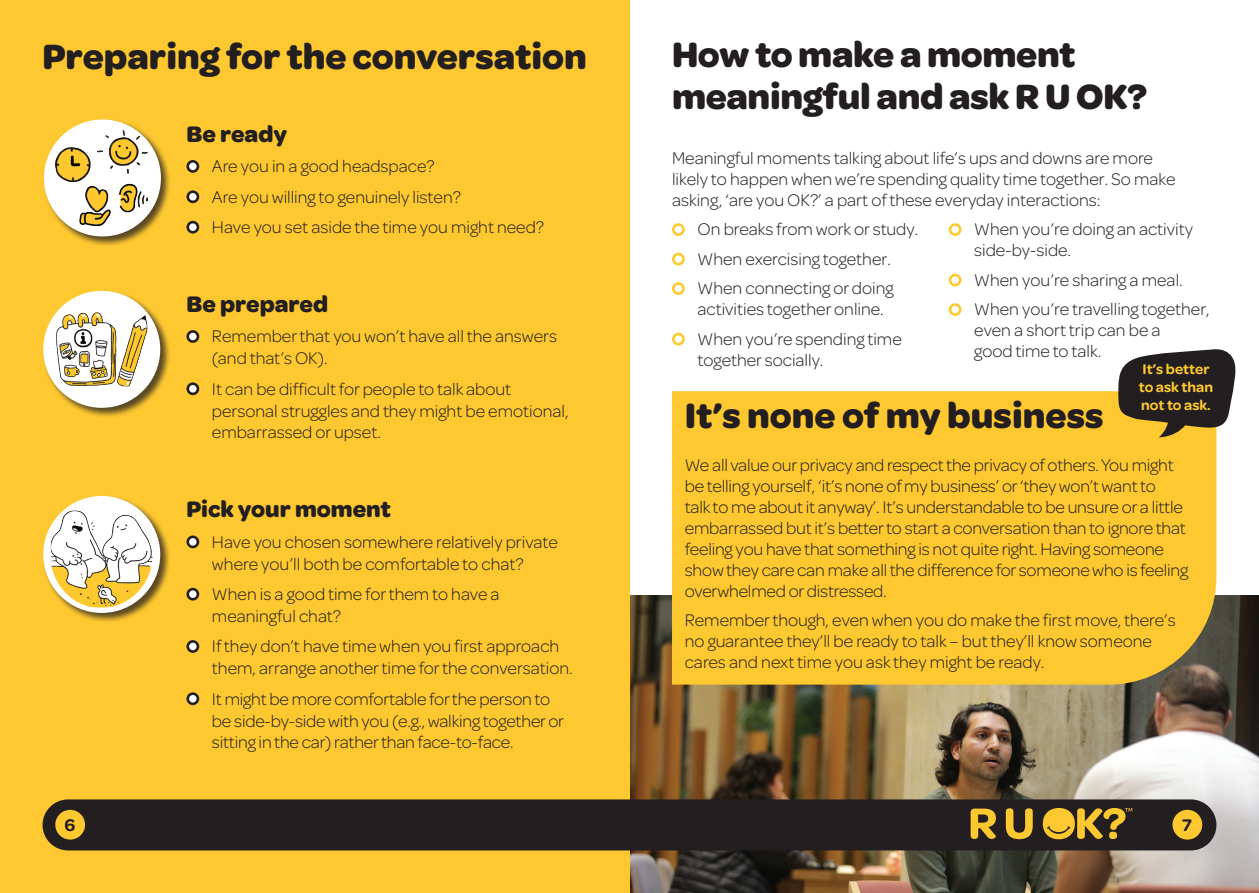
<style>
.page{position:relative;width:1259px;height:893px;background:#fff}
.page>*{position:absolute;margin:0;border:0;box-sizing:border-box;transform-origin:0 0}
.Headline{font:700 37.5px/42px "Omnes";letter-spacing:-.01em;color:#231f20}
.Mini_Header{font:700 24px "Omnes";color:#231f20}
.Body_Copy{font:300 18px/21px "Omnes";color:#231f20}
.t1{font:600 18px "Omnes";color:#231f20}
.Sub_Head{font:600 15px/18px "Omnes";color:#fec830}
</style>
<div class="page">
<img style="left:629px;top:595px;width:630px;height:298px">
<div style="left:0;top:0;width:629px;height:893px;background:#fec830"></div>
<svg style="left:186px;top:160px;width:13px;height:13px"></svg>
<svg style="left:186px;top:190px;width:13px;height:13px"></svg>
<svg style="left:186px;top:221px;width:13px;height:13px"></svg>
<svg style="left:186px;top:330px;width:13px;height:13px"></svg>
<svg style="left:186px;top:382px;width:13px;height:13px"></svg>
<svg style="left:186px;top:535px;width:13px;height:13px"></svg>
<svg style="left:186px;top:588px;width:13px;height:13px"></svg>
<svg style="left:186px;top:640px;width:13px;height:13px"></svg>
<svg style="left:186px;top:692px;width:13px;height:13px"></svg>
<svg style="left:672px;top:223px;width:13px;height:13px"></svg>
<svg style="left:672px;top:253px;width:13px;height:12px"></svg>
<svg style="left:672px;top:282px;width:13px;height:13px"></svg>
<svg style="left:672px;top:333px;width:13px;height:12px"></svg>
<svg style="left:948px;top:223px;width:13px;height:13px"></svg>
<svg style="left:948px;top:274px;width:13px;height:12px"></svg>
<svg style="left:948px;top:303px;width:13px;height:13px"></svg>
<div style="left:43px;top:119px;width:128px;height:128px;background:#231f20;opacity:.75"></div>
<div style="left:44px;top:119px;width:117px;height:117px;background:#fff;border-radius:50%"></div>
<img style="left:56px;top:130px;width:92px;height:96px">
<div style="left:42px;top:290px;width:128px;height:128px;background:#231f20;opacity:.75"></div>
<div style="left:43px;top:291px;width:117px;height:117px;background:#fff;border-radius:50%"></div>
<img style="left:56px;top:312px;width:91px;height:74px">
<div style="left:42px;top:495px;width:128px;height:128px;background:#231f20;opacity:.75"></div>
<div style="left:43px;top:496px;width:117px;height:117px;background:#fff;border-radius:50%"></div>
<img style="left:51px;top:511px;width:102px;height:96px">
<div style="left:672px;top:391px;width:544px;height:294px;background:#fec830"></div>
<svg style="left:1118px;top:349px;width:118px;height:88px;background:#564d3a"></svg>
<div style="left:43px;top:799px;width:1173px;height:51px;background:#231f20;border-radius:26px"></div>
<div style="left:55px;top:810px;width:30px;height:30px;background:#fec830;border-radius:50%"></div>
<div style="left:1172px;top:810px;width:30px;height:30px;background:#fec830;border-radius:50%"></div>
<svg style="left:970px;top:808px;width:26px;height:31px"></svg>
<svg style="left:1006px;top:808px;width:26px;height:31px"></svg>
<svg style="left:1042px;top:808px;width:90px;height:31px"></svg>
<p class="Headline" style="left:43px;top:33px;width:546px">Preparing for the conversation</p>
<p class="Mini_Header" style="left:186px;top:116px;width:102px">Be ready</p>
<p class="Body_Copy" style="left:212px;top:155px;width:224px">Are you in a good headspace?</p>
<p class="Body_Copy" style="left:212px;top:185px;width:250px">Are you willing to genuinely listen?</p>
<p class="Body_Copy" style="left:212px;top:216px;width:334px">Have you set aside the time you might need?</p>
<p class="Mini_Header" style="left:186px;top:286px;width:143px">Be prepared</p>
<p class="Body_Copy" style="left:212px;top:324px;width:347px;line-height:21.9px">Remember that you won’t have all the answers (and that’s OK).</p>
<p class="Body_Copy" style="left:212px;top:377px;width:358px;line-height:21.9px">It can be difficult for people to talk about personal struggles and they might be emotional, embarrassed or upset.</p>
<p class="Mini_Header" style="left:186px;top:492px;width:206px">Pick your moment</p>
<p class="Body_Copy" style="left:212px;top:530px;width:347px;line-height:21.9px">Have you chosen somewhere relatively private where you’ll both be comfortable to chat?</p>
<p class="Body_Copy" style="left:212px;top:582px;width:289px;line-height:21.9px">When is a good time for them to have a meaningful chat?</p>
<p class="Body_Copy" style="left:212px;top:634px;width:362px;line-height:21.9px">If they don’t have time when you first approach them, arrange another time for the conversation.</p>
<p class="Body_Copy" style="left:212px;top:687px;width:354px;line-height:21.9px">It might be more comfortable for the person to be side-by-side with you (e.g., walking together or sitting in the car) rather than face-to-face.</p>
<p class="Headline" style="left:672px;top:31px;width:476px">How to make a moment meaningful and ask R U OK?</p>
<p class="Body_Copy" style="left:672px;top:146px;width:505px">Meaningful moments talking about life’s ups and downs are more likely to happen when we’re spending quality time together. So make asking, ‘are you OK?’ a part of these everyday interactions:</p>
<p class="Body_Copy" style="left:697px;top:218px;width:222px">On breaks from work or study.</p>
<p class="Body_Copy" style="left:697px;top:247px;width:195px">When exercising together.</p>
<p class="Body_Copy" style="left:697px;top:277px;width:198px">When connecting or doing activities together online.</p>
<p class="Body_Copy" style="left:697px;top:327px;width:206px">When you’re spending time together socially.</p>
<p class="Body_Copy" style="left:974px;top:218px;width:220px">When you’re doing an activity side-by-side.</p>
<p class="Body_Copy" style="left:974px;top:268px;width:210px">When you’re sharing a meal.</p>
<p class="Body_Copy" style="left:974px;top:298px;width:237px">When you’re travelling together, even a short trip can be a<br>good time to talk.</p>
<p class="Headline" style="left:685px;top:393px;width:420px">It’s none of my business</p>
<p class="Body_Copy" style="left:685px;top:453px;width:505px">We all value our privacy and respect the privacy of others. You might be telling yourself, ‘it’s none of my business’ or ‘they won’t want to<br>talk to me about it anyway’. It’s understandable to be unsure or a little embarrassed but it’s better to start a conversation than to ignore that feeling you have that something is not quite right. Having someone show they care can make all the difference for someone who is feeling overwhelmed or distressed.</p>
<p class="Body_Copy" style="left:685px;top:609px;width:492px">Remember though, even when you do make the first move, there’s no guarantee they’ll be ready to talk – but they’ll know someone cares and next time you ask they might be ready.</p>
<p class="Sub_Head" style="left:1139px;top:359px;width:76px">It’s better to ask than not to ask.</p>
<p class="t1" style="left:64px;top:812px;width:12px">6</p>
<p class="t1" style="left:1182px;top:812px;width:11px">7</p>
</div>
